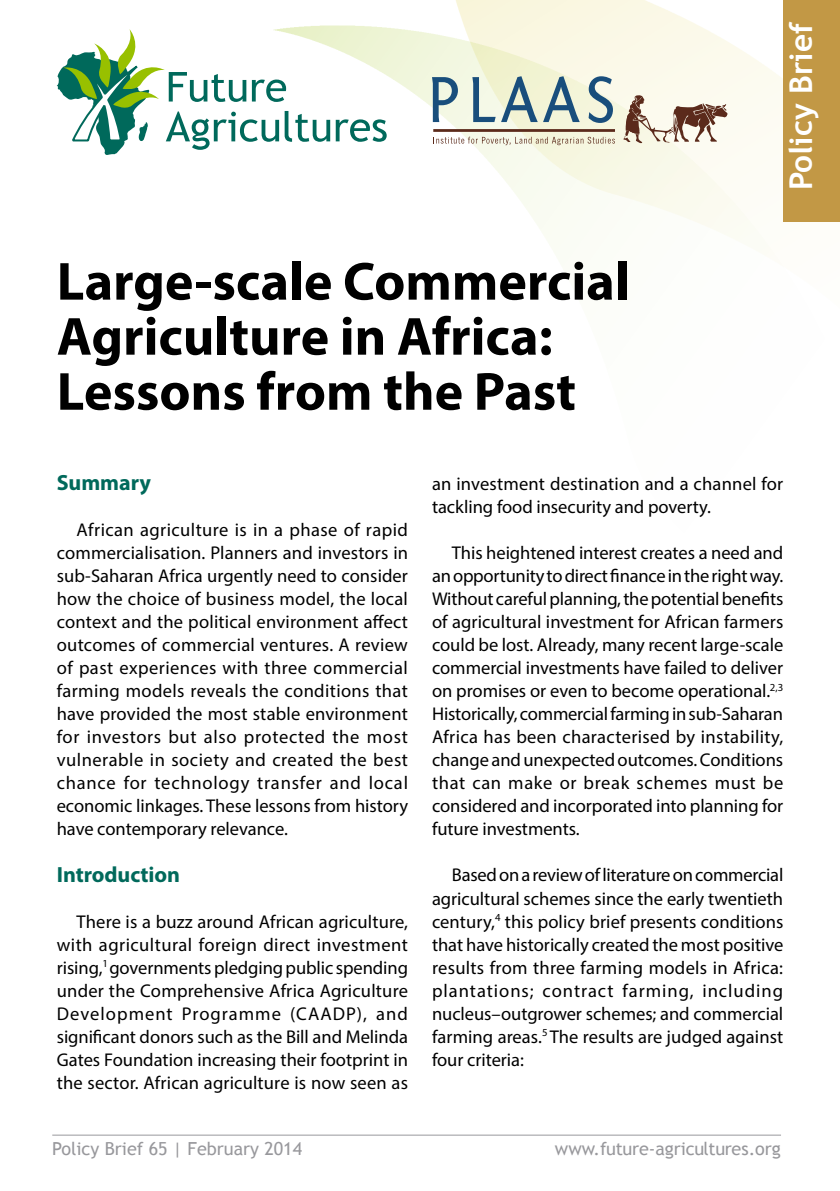
<style>
.page{position:relative;width:840px;height:1191px;background:#fff}
.page>*{position:absolute;margin:0;border:0;box-sizing:border-box;transform-origin:0 0}
.t1{font:700 54px/55px "Myriad Pro";color:#000}
.t2{font:700 31.6px "Trebuchet MS";color:#fff}
.t3{font:700 22px "Myriad Pro";letter-spacing:-.005em;color:#00695b}
.t4{font:18.4px/23px "Myriad Pro";letter-spacing:-.005em;color:#000;text-align:justify}
.t5{font:18px "Trebuchet MS";color:#98989c}
</style>
<div class="page">
<img style="left:280px;top:22px;width:559px;height:382px">
<div style="left:782px;top:0;width:57px;height:221px;background:#c29845"></div>
<svg style="left:57px;top:29px;width:329px;height:126px"></svg>
<hr style="left:52px;top:1134px;width:728px;height:1px;background:#98989c">
<svg style="left:623px;top:95px;width:104px;height:48px"></svg>
<svg style="left:501px;top:76px;width:78px;height:46px;background:#aebfb9"></svg>
<svg style="left:432px;top:77px;width:25px;height:45px"></svg>
<svg style="left:472px;top:77px;width:23px;height:45px"></svg>
<svg style="left:588px;top:76px;width:24px;height:47px"></svg>
<svg style="left:433px;top:137px;width:181px;height:8px"></svg>
<hr style="left:433px;top:129px;width:181px;height:3px;background:#5b2a1b">
<h1 class="t1" style="left:57px;top:252px;width:574px">Large-scale Commercial<br>Agriculture in Africa:<br>Lessons from the Past</h1>
<h2 class="t2" style="left:780px;top:190px;width:169px;rotate:-90deg">Policy Brief</h2>
<p class="t3" style="left:57px;top:468px;width:96px">Summary</p>
<p class="t4" style="left:57px;top:518px;width:353px;text-indent:20px">African agriculture is in a phase of rapid commercialisation. Planners and investors in sub-Saharan Africa urgently need to consider how the choice of business model, the local context and the political environment affect outcomes of commercial ventures. A review of past experiences with three commercial farming models reveals the conditions that have provided the most stable environment for investors but also protected the most vulnerable in society and created the best chance for technology transfer and local economic linkages. These lessons from history have contemporary relevance.</p>
<p class="t3" style="left:57px;top:859px;width:125px">Introduction</p>
<p class="t4" style="left:57px;top:909px;width:352px;text-indent:20px">There is a buzz around African agriculture, with agricultural foreign direct investment rising,<sup>1</sup> governments pledging public spending under the Comprehensive Africa Agriculture Development Programme (CAADP), and significant donors such as the Bill and Melinda Gates Foundation increasing their footprint in the sector. African agriculture is now seen as</p>
<p class="t4" style="left:432px;top:472px;width:352px">an investment destination and a channel for tackling food insecurity and poverty.</p>
<p class="t4" style="left:432px;top:541px;width:352px;text-indent:20px">This heightened interest creates a need and an opportunity to direct finance in the right way.<br>Without careful planning, the potential benefits of agricultural investment for African farmers could be lost. Already, many recent large-scale commercial investments have failed to deliver on promises or even to become operational.<sup>2,3<br></sup>Historically, commercial farming in sub-Saharan Africa has been characterised by instability, change and unexpected outcomes. Conditions that can make or break schemes must be considered and incorporated into planning for future investments.</p>
<p class="t4" style="left:432px;top:863px;width:353px;text-indent:20px">Based on a review of literature on commercial agricultural schemes since the early twentieth century,<sup>4</sup> this policy brief presents conditions that have historically created the most positive results from three farming models in Africa: plantations; contract farming, including nucleus–outgrower schemes; and commercial farming areas.<sup>5</sup> The results are judged against four criteria:</p>
<p class="t5" style="left:52px;top:1138px;width:251px">Policy Brief 65 | February 2014</p>
<p class="t5" style="left:554px;top:1138px;width:227px">www.future-agricultures.org</p>
</div>
